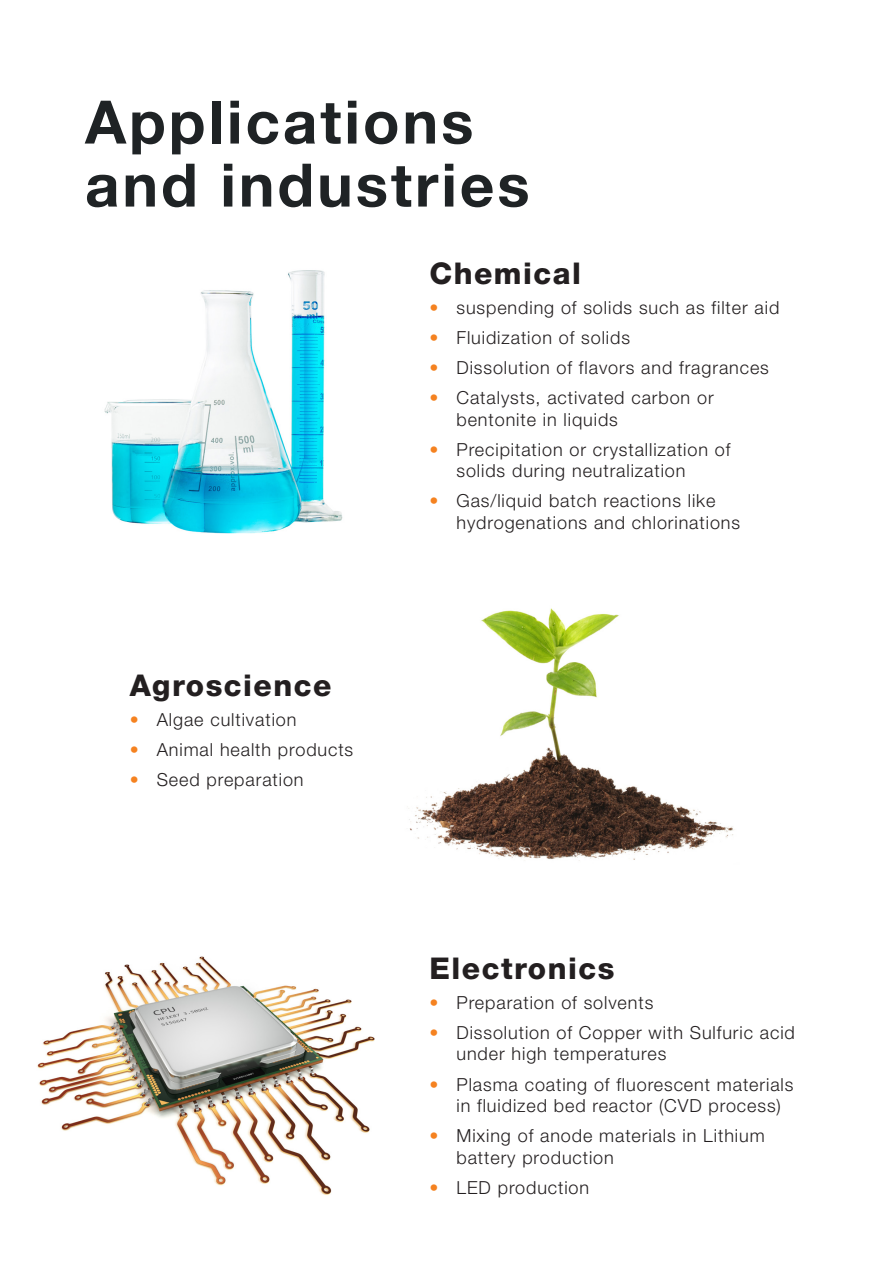
<style>
.page{position:relative;width:893px;height:1263px;background:#fff}
.page>*{position:absolute;margin:0;border:0;box-sizing:border-box;transform-origin:0 0}
.t1{font:700 60px/63px "Helvetica Neue";letter-spacing:.05em;color:#1f2325}
.t2{font:800 30px "Helvetica Neue";letter-spacing:.05em;color:#231f20}
.t3{font:300 18px/21.6px "Helvetica Neue";letter-spacing:.05em;color:#231f20}
.s1{color:#f58220}
</style>
<div class="page">
<img style="left:104px;top:270px;width:239px;height:264px">
<img style="left:37px;top:956px;width:338px;height:239px">
<img style="left:408px;top:608px;width:326px;height:253px">
<p class="t1" style="left:85px;top:92px;width:446px">Applications and industries</p>
<p class="t2" style="left:130px;top:667px;width:203px">Agroscience</p>
<p class="t3" style="left:130px;top:708px;width:168px"><span class="s1">•</span> Algae cultivation</p>
<p class="t3" style="left:130px;top:738px;width:225px"><span class="s1">•</span> Animal health products</p>
<p class="t3" style="left:130px;top:768px;width:175px"><span class="s1">•</span> Seed preparation</p>
<p class="t2" style="left:429px;top:255px;width:153px">Chemical</p>
<p class="t3" style="left:429px;top:296px;width:351px"><span class="s1">•</span> suspending of solids such as filter aid</p>
<p class="t3" style="left:429px;top:326px;width:202px"><span class="s1">•</span> Fluidization of solids</p>
<p class="t3" style="left:429px;top:356px;width:341px"><span class="s1">•</span> Dissolution of flavors and fragrances</p>
<p class="t3" style="left:456px;top:386px;width:259px;text-indent:-27px"><span class="s1">•</span> Catalysts, activated carbon or bentonite in liquids</p>
<p class="t3" style="left:456px;top:438px;width:275px;text-indent:-27px"><span class="s1">•</span> Precipitation or crystallization of solids during neutralization</p>
<p class="t3" style="left:456px;top:490px;width:285px;text-indent:-27px"><span class="s1">•</span> Gas/liquid batch reactions like hydrogenations and chlorinations</p>
<p class="t2" style="left:429px;top:950px;width:187px">Electronics</p>
<p class="t3" style="left:429px;top:991px;width:225px"><span class="s1">•</span> Preparation of solvents</p>
<p class="t3" style="left:456px;top:1021px;width:340px;text-indent:-27px"><span class="s1">•</span> Dissolution of Copper with Sulfuric acid under high temperatures</p>
<p class="t3" style="left:456px;top:1073px;width:338px;text-indent:-27px"><span class="s1">•</span> Plasma coating of fluorescent materials in fluidized bed reactor (CVD process)</p>
<p class="t3" style="left:456px;top:1125px;width:310px;text-indent:-27px"><span class="s1">•</span> Mixing of anode materials in Lithium battery production</p>
<p class="t3" style="left:429px;top:1176px;width:161px"><span class="s1">•</span> LED production</p>
</div>
